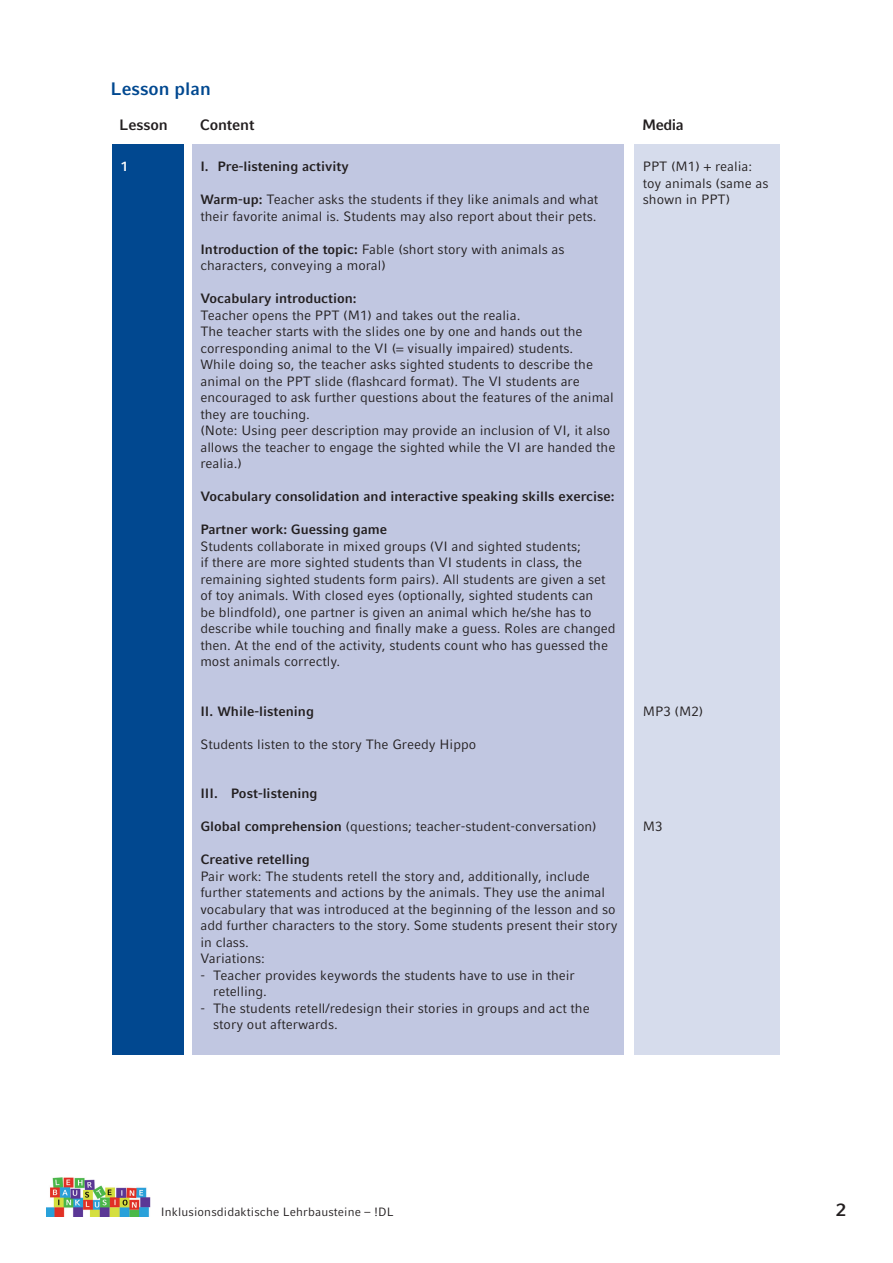
<style>
.page{position:relative;width:893px;height:1263px;background:#fff}
.page>*{position:absolute;margin:0;border:0;box-sizing:border-box;transform-origin:0 0}
.Head_12pt{font:700 18px "LMU Compatil Fact";color:#014890}
.t1{font:700 18px "LMU Compatil Fact";color:#231f20}
.t2{font:700 15px "LMU Compatil Fact";letter-spacing:-.01em;color:#231f20}
.t3{font:13.5px/16.5px "LMU Compatil Fact";color:#231f20}
.t4{font:700 13.5px "LMU Compatil Fact";color:#231f20}
.t5{font:700 13.5px "LMU Compatil Fact";color:#fff}
.t6{font:12px "LMU Compatil Fact";letter-spacing:.01em;color:#231f20}
.s1{font-weight:700}
</style>
<div class="page">
<img style="left:47px;top:1177px;width:104px;height:39px">
<div style="left:112px;top:144px;width:71px;height:910px;background:#014890"></div>
<div style="left:192px;top:144px;width:432px;height:910px;background:#c1c7e1"></div>
<div style="left:634px;top:144px;width:146px;height:910px;background:#d6dcec"></div>
<p class="Head_12pt" style="left:111px;top:78px;width:102px">Lesson plan</p>
<p class="t2" style="left:119px;top:116px;width:50px">Lesson</p>
<p class="t2" style="left:200px;top:116px;width:56px">Content</p>
<p class="t2" style="left:642px;top:116px;width:43px">Media</p>
<p class="t5" style="left:121px;top:159px;width:9px">1</p>
<p class="t4" style="left:200px;top:159px;width:150px">I. Pre-listening activity</p>
<p class="t3" style="left:200px;top:191px;width:399px"><span class="s1">Warm-up:</span> Teacher asks the students if they like animals and what their favorite animal is. Students may also report about their pets.</p>
<p class="t3" style="left:200px;top:241px;width:366px"><span class="s1">Introduction of the topic:</span> Fable (short story with animals as characters, conveying a moral)</p>
<p class="t4" style="left:200px;top:291px;width:158px">Vocabulary introduction:</p>
<p class="t3" style="left:200px;top:307px;width:321px">Teacher opens the PPT (M1) and takes out the realia.</p>
<p class="t3" style="left:200px;top:323px;width:384px">The teacher starts with the slides one by one and hands out the corresponding animal to the VI (= visually impaired) students.</p>
<p class="t3" style="left:200px;top:356px;width:415px">While doing so, the teacher asks sighted students to describe the animal on the PPT slide (flashcard format). The VI students are encouraged to ask further questions about the features of the animal they are touching.</p>
<p class="t3" style="left:200px;top:422px;width:416px">(Note: Using peer description may provide an inclusion of VI, it also allows the teacher to engage the sighted while the VI are handed the realia.)</p>
<p class="t4" style="left:200px;top:489px;width:416px">Vocabulary consolidation and interactive speaking skills exercise:</p>
<p class="t4" style="left:200px;top:522px;width:188px">Partner work: Guessing game</p>
<p class="t3" style="left:200px;top:538px;width:417px">Students collaborate in mixed groups (VI and sighted students;<br>if there are more sighted students than VI students in class, the remaining sighted students form pairs). All students are given a set of toy animals. With closed eyes (optionally, sighted students can<br>be blindfold), one partner is given an animal which he/she has to describe while touching and finally make a guess. Roles are changed then. At the end of the activity, students count who has guessed the most animals correctly.</p>
<p class="t4" style="left:200px;top:703px;width:115px">II. While-listening</p>
<p class="t3" style="left:200px;top:736px;width:277px">Students listen to the story The Greedy Hippo</p>
<p class="t4" style="left:200px;top:786px;width:119px">III. Post-listening</p>
<p class="t3" style="left:200px;top:818px;width:398px"><span class="s1">Global comprehension</span> (questions; teacher-student-conversation)</p>
<p class="t4" style="left:200px;top:852px;width:111px">Creative retelling</p>
<p class="t3" style="left:200px;top:868px;width:419px">Pair work: The students retell the story and, additionally, include further statements and actions by the animals. They use the animal vocabulary that was introduced at the beginning of the lesson and so add further characters to the story. Some students present their story in class.</p>
<p class="t3" style="left:200px;top:950px;width:66px">Variations:</p>
<p class="t3" style="left:213px;top:967px;width:363px;text-indent:-13px">- Teacher provides keywords the students have to use in their retelling.</p>
<p class="t3" style="left:213px;top:1000px;width:378px;text-indent:-13px">- The students retell/redesign their stories in groups and act the story out afterwards.</p>
<p class="t3" style="left:643px;top:158px;width:127px">PPT (M1) + realia: toy animals (same as shown in PPT)</p>
<p class="t3" style="left:643px;top:703px;width:62px">MP3 (M2)</p>
<p class="t3" style="left:643px;top:818px;width:21px">M3</p>
<p class="t6" style="left:161px;top:1205px;width:234px">Inklusionsdidaktische Lehrbausteine – !DL</p>
<p class="t1" style="left:836px;top:1199px;width:12px">2</p>
</div>
